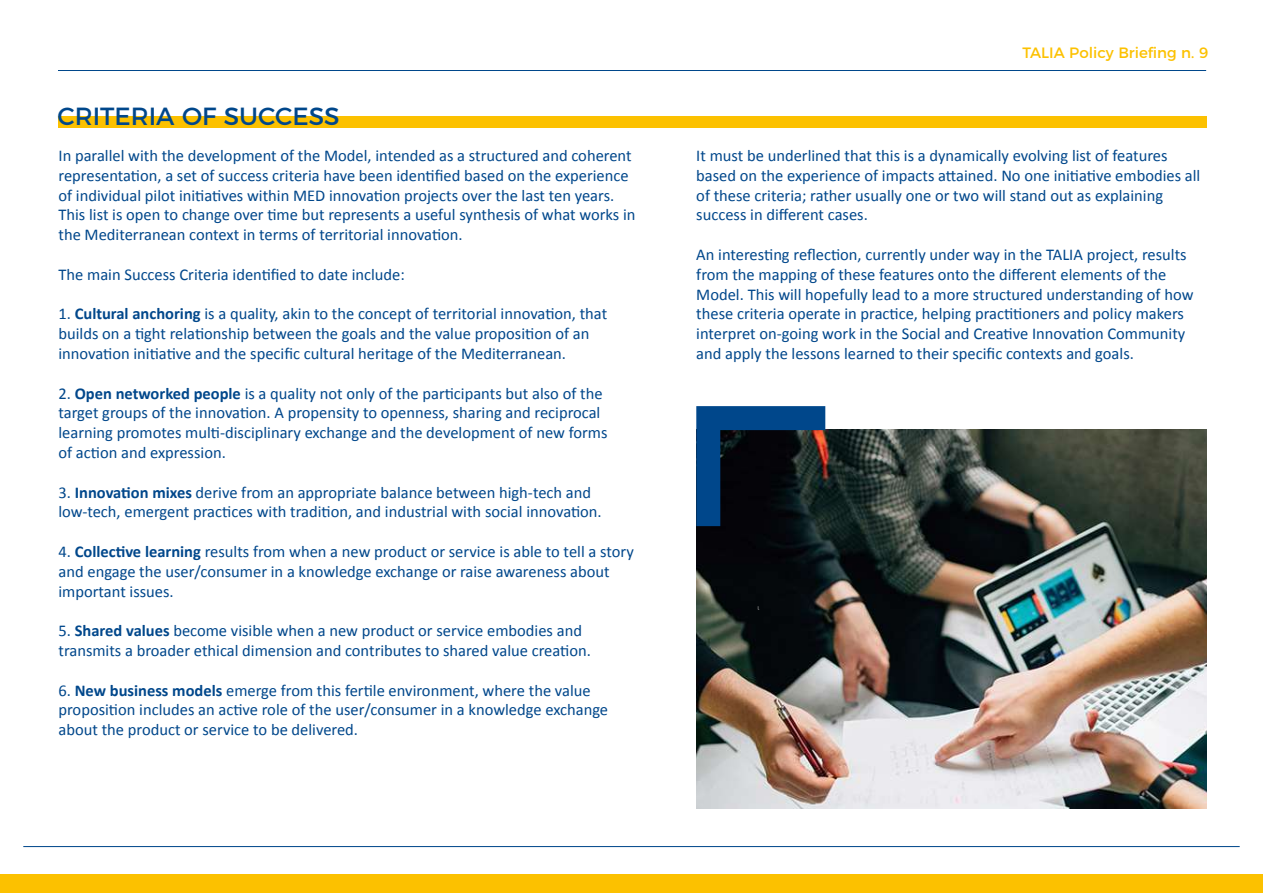
<style>
.page{position:relative;width:1263px;height:893px;background:#fff}
.page>*{position:absolute;margin:0;border:0;box-sizing:border-box;transform-origin:0 0}
.t1{font:24.75px "Montserrat";color:#00478b}
.t2{font:16.5px/19.8px "Calibri";color:#00478b}
.t3{font:15px "Montserrat";color:#fcc100}
.s1{font-weight:700}
</style>
<div class="page">
<img style="left:696px;top:430px;width:510px;height:378px">
<div style="left:0;top:875px;width:1263px;height:18px;background:#fcc100"></div>
<hr style="left:58px;top:70px;width:1148px;height:1px;background:#00478b">
<div style="left:59px;top:116px;width:1148px;height:11px;background:#fcc100"></div>
<svg style="left:696px;top:406px;width:129px;height:120px;background:#0a243d"></svg>
<hr style="left:23px;top:846px;width:1217px;height:1px;background:#00478b">
<h1 class="t1" style="left:57px;top:96px;width:284px">CRITERIA OF SUCCESS</h1>
<p class="t2" style="left:59px;top:145px;width:578px">In parallel with the development of the Model, intended as a structured and coherent representation, a set of success criteria have been identified based on the experience of individual pilot initiatives within MED innovation projects over the last ten years.<br>This list is open to change over time but represents a useful synthesis of what works in the Mediterranean context in terms of territorial innovation.</p>
<p class="t2" style="left:59px;top:264px;width:348px">The main Success Criteria identified to date include:</p>
<p class="t2" style="left:59px;top:303px;width:550px">1. <span class="s1">Cultural anchoring</span> is a quality, akin to the concept of territorial innovation, that builds on a tight relationship between the goals and the value proposition of an innovation initiative and the specific cultural heritage of the Mediterranean.</p>
<p class="t2" style="left:59px;top:382px;width:550px">2. <span class="s1">Open networked people</span> is a quality not only of the participants but also of the target groups of the innovation. A propensity to openness, sharing and reciprocal learning promotes multi-disciplinary exchange and the development of new forms of action and expression.</p>
<p class="t2" style="left:59px;top:481px;width:545px">3. <span class="s1">Innovation mixes</span> derive from an appropriate balance between high-tech and low-tech, emergent practices with tradition, and industrial with social innovation.</p>
<p class="t2" style="left:59px;top:541px;width:577px">4. <span class="s1">Collective learning</span> results from when a new product or service is able to tell a story and engage the user/consumer in a knowledge exchange or raise awareness about important issues.</p>
<p class="t2" style="left:59px;top:620px;width:534px">5. <span class="s1">Shared values</span> become visible when a new product or service embodies and transmits a broader ethical dimension and contributes to shared value creation.</p>
<p class="t2" style="left:59px;top:679px;width:551px">6. <span class="s1">New business models</span> emerge from this fertile environment, where the value proposition includes an active role of the user/consumer in a knowledge exchange about the product or service to be delivered.</p>
<p class="t3" style="left:1022px;top:41px;width:187px">TALIA Policy Briefing n. 9</p>
<p class="t2" style="left:696px;top:145px;width:506px">It must be underlined that this is a dynamically evolving list of features based on the experience of impacts attained. No one initiative embodies all of these criteria; rather usually one or two will stand out as explaining success in different cases.</p>
<p class="t2" style="left:696px;top:244px;width:499px">An interesting reflection, currently under way in the TALIA project, results from the mapping of these features onto the different elements of the Model. This will hopefully lead to a more structured understanding of how these criteria operate in practice, helping practitioners and policy makers interpret on-going work in the Social and Creative Innovation Community and apply the lessons learned to their specific contexts and goals.</p>
</div>
